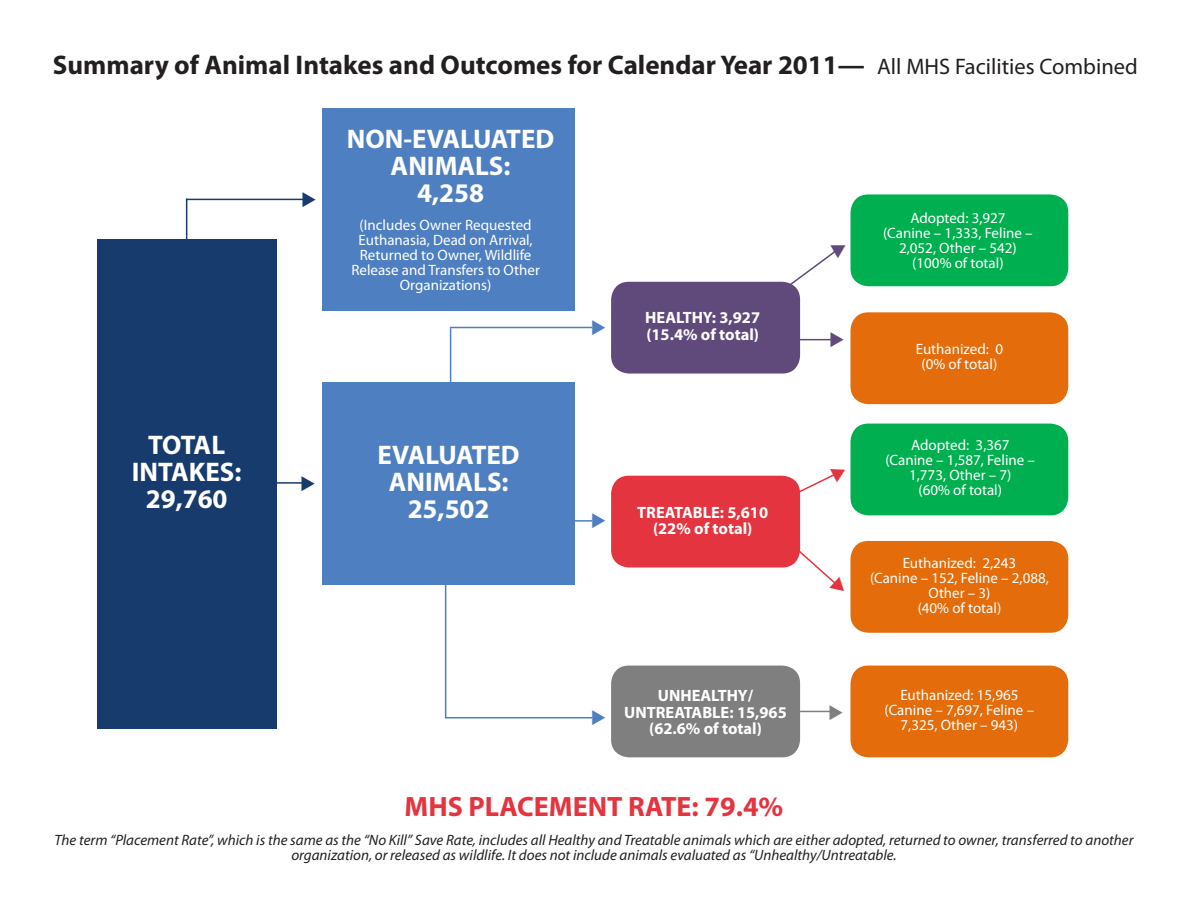
<style>
.page{position:relative;width:1188px;height:918px;background:#fff}
.page>*{position:absolute;margin:0;border:0;box-sizing:border-box;transform-origin:0 0}
.t1{font:700 28.05px "Myriad Pro";color:#e4343f}
.t2{font:700 27px "Myriad Pro";color:#231f20}
.t3{font:700 27px/27px "Myriad Pro";color:#fff;text-align:center}
.t4{font:700 16.35px/16.4px "Myriad Pro";color:#fff;text-align:center}
.t5{font:15px/15px "Myriad Pro";color:#fff;text-align:center}
.t6{font:italic 15px/15px "Myriad Pro";color:#231f20;text-align:center}
.s1{font-weight:400;font-size:22.5px}
</style>
<div class="page">
<div style="left:97px;top:239px;width:179px;height:490px;background:#183b6e"></div>
<hr style="left:186px;top:199px;width:1px;height:54px;background:#183b6e">
<hr style="left:186px;top:199px;width:118px;height:1px;background:#183b6e">
<div style="left:322px;top:109px;width:253px;height:202px;background:#4e7fc1"></div>
<div style="left:322px;top:383px;width:253px;height:202px;background:#4e7fc1"></div>
<hr style="left:142px;top:482px;width:161px;height:2px;background:#183b6e">
<hr style="left:450px;top:328px;width:1px;height:64px;background:#4e7fc1">
<hr style="left:450px;top:327px;width:142px;height:1px;background:#4e7fc1">
<hr style="left:445px;top:547px;width:1px;height:171px;background:#4e7fc1">
<hr style="left:445px;top:717px;width:147px;height:2px;background:#4e7fc1">
<hr style="left:552px;top:520px;width:40px;height:2px;background:#4e7fc1">
<div style="left:611px;top:282px;width:189px;height:92px;background:#604a7b;border-radius:18px"></div>
<div style="left:851px;top:194px;width:217px;height:92px;background:#00b050;border-radius:18px"></div>
<div style="left:611px;top:476px;width:189px;height:92px;background:#e4343f;border-radius:18px"></div>
<div style="left:611px;top:666px;width:189px;height:91px;background:#7f7f7f;border-radius:18px"></div>
<div style="left:851px;top:312px;width:217px;height:92px;background:#e46c0a;border-radius:18px"></div>
<div style="left:851px;top:424px;width:217px;height:91px;background:#00b050;border-radius:18px"></div>
<div style="left:851px;top:541px;width:217px;height:92px;background:#e46c0a;border-radius:18px"></div>
<div style="left:851px;top:666px;width:217px;height:91px;background:#e46c0a;border-radius:18px"></div>
<hr style="left:776px;top:339px;width:58px;height:1px;background:#604a7b">
<hr style="left:800px;top:711px;width:33px;height:1px;background:#7f7f7f">
<svg style="left:785px;top:472px;width:53px;height:28px"></svg>
<svg style="left:786px;top:539px;width:52px;height:47px"></svg>
<svg style="left:775px;top:249px;width:62px;height:48px"></svg>
<p class="t2" style="left:53px;top:47px;width:1086px">Summary of Animal Intakes and Outcomes for Calendar Year 2011— <span class="s1">All MHS Facilities Combined</span></p>
<p class="t3" style="left:132px;top:430px;width:111px">TOTAL<br>INTAKES:</p>
<p class="t3" style="left:146px;top:484px;width:83px">29,760</p>
<p class="t3" style="left:347px;top:124px;width:209px">NON-EVALUATED<br>ANIMALS:</p>
<p class="t3" style="left:417px;top:178px;width:68px">4,258</p>
<p class="t5" style="left:351px;top:217px;width:190px">(Includes Owner Requested<br>Euthanasia, Dead on Arrival,<br>Returned to Owner, Wildlife<br>Release and Transfers to Other<br>Organizations)</p>
<p class="t3" style="left:378px;top:440px;width:144px">EVALUATED<br>ANIMALS:</p>
<p class="t3" style="left:408px;top:494px;width:83px">25,502</p>
<p class="t4" style="left:645px;top:309px;width:116px">HEALTHY: 3,927</p>
<p class="t4" style="left:646px;top:326px;width:114px">(15.4% of total)</p>
<p class="t4" style="left:637px;top:504px;width:132px">TREATABLE: 5,610</p>
<p class="t4" style="left:653px;top:520px;width:101px">(22% of total)</p>
<p class="t4" style="left:624px;top:687px;width:164px">UNHEALTHY/<br>UNTREATABLE: 15,965</p>
<p class="t4" style="left:649px;top:720px;width:114px">(62.6% of total)</p>
<p class="t5" style="left:910px;top:210px;width:97px">Adopted: 3,927</p>
<p class="t5" style="left:883px;top:225px;width:151px">(Canine – 1,333, Feline –<br>2,052, Other – 542)</p>
<p class="t5" style="left:912px;top:255px;width:93px">(100% of total)</p>
<p class="t5" style="left:916px;top:341px;width:89px">Euthanized: 0</p>
<p class="t5" style="left:921px;top:356px;width:77px">(0% of total)</p>
<p class="t5" style="left:911px;top:438px;width:100px">Adopted: 3,367</p>
<p class="t5" style="left:886px;top:453px;width:151px">(Canine – 1,587, Feline –<br>1,773, Other – 7)</p>
<p class="t5" style="left:919px;top:483px;width:85px">(60% of total)</p>
<p class="t5" style="left:903px;top:556px;width:115px">Euthanized: 2,243</p>
<p class="t5" style="left:870px;top:571px;width:180px">(Canine – 152, Feline – 2,088,<br>Other – 3)</p>
<p class="t5" style="left:918px;top:601px;width:85px">(40% of total)</p>
<p class="t5" style="left:900px;top:687px;width:120px">Euthanized: 15,965</p>
<p class="t5" style="left:885px;top:702px;width:151px">(Canine – 7,697, Feline –<br>7,325, Other – 943)</p>
<p class="t1" style="left:405px;top:788px;width:380px">MHS PLACEMENT RATE: 79.4%</p>
<p class="t6" style="left:55px;top:832px;width:1080px">The term “Placement Rate”, which is the same as the “No Kill” Save Rate, includes all Healthy and Treatable animals which are either adopted, returned to owner, transferred to another organization, or released as wildlife. It does not include animals evaluated as “Unhealthy/Untreatable.</p>
</div>
